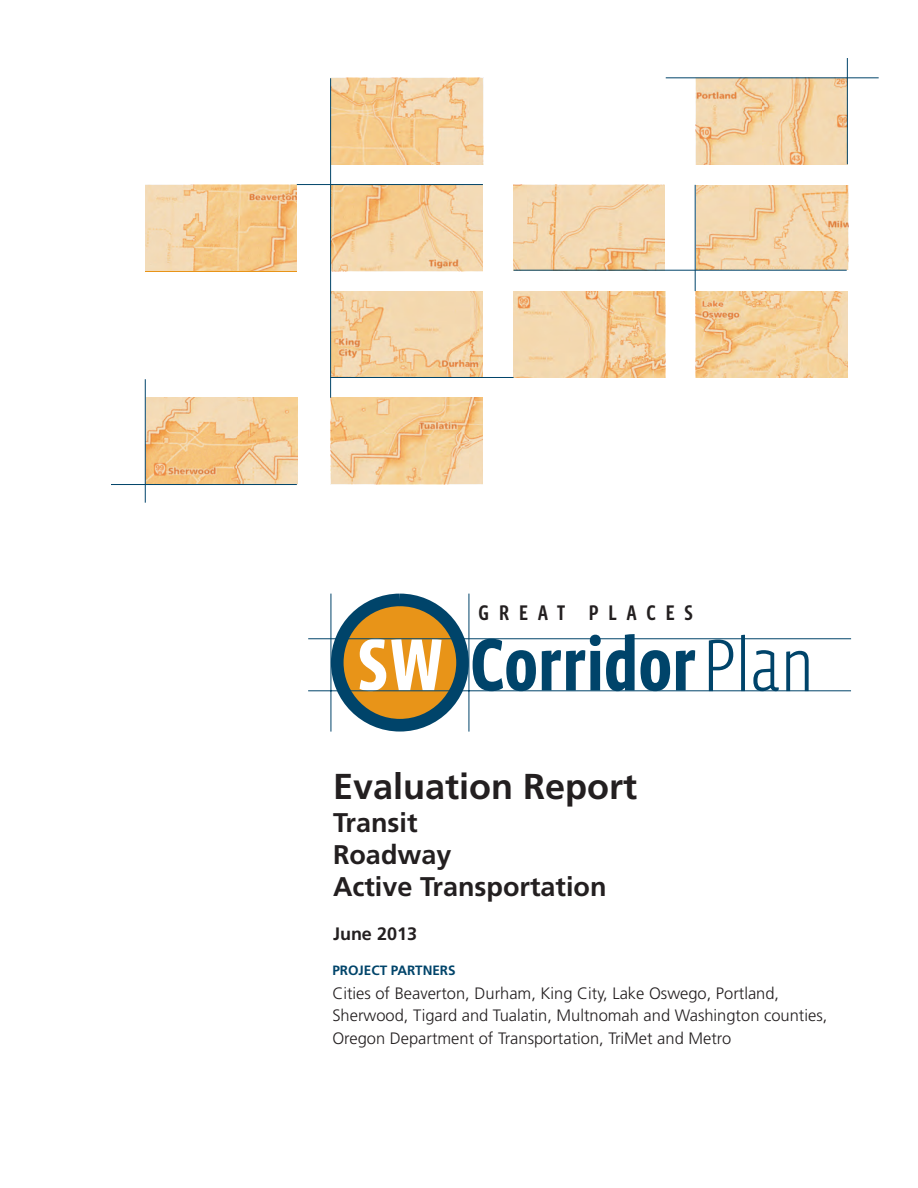
<style>
.page{position:relative;width:918px;height:1188px;background:#fff}
.page>*{position:absolute;margin:0;border:0;box-sizing:border-box;transform-origin:0 0}
.t1{font:700 75.75px "Vista Sans Nar";color:#00446a}
.t2{font:700 36px "Frutiger LT Std";color:#231f20}
.t3{font:700 27px "Frutiger LT Std";color:#231f20}
.t4{font:500 21.6px "Vista Sans Nar";letter-spacing:.44em;color:#231f20}
.t5{font:700 18px "Frutiger LT Std";color:#231f20}
.t6{font:300 16.5px/22.5px "Frutiger LT Std";color:#231f20}
.t7{font:700 13.5px "Frutiger LT Std";color:#00446a}
.s1{color:#fff}
.s2{font-weight:300}
</style>
<div class="page">
<img style="left:331px;top:185px;width:151px;height:86px">
<img style="left:514px;top:184px;width:151px;height:86px">
<img style="left:331px;top:291px;width:152px;height:86px">
<img style="left:696px;top:78px;width:151px;height:86px">
<img style="left:696px;top:163px;width:67px;height:1px">
<img style="left:331px;top:78px;width:153px;height:85px">
<img style="left:331px;top:163px;width:138px;height:1px">
<svg style="left:469px;top:163px;width:15px;height:1px"></svg>
<img style="left:146px;top:398px;width:152px;height:86px">
<img style="left:331px;top:398px;width:151px;height:86px">
<img style="left:146px;top:184px;width:151px;height:87px">
<img style="left:697px;top:185px;width:152px;height:85px">
<img style="left:696px;top:291px;width:152px;height:87px">
<img style="left:514px;top:291px;width:151px;height:87px">
<svg style="left:331px;top:594px;width:138px;height:138px;background:#9a7934"></svg>
<hr style="left:308px;top:690px;width:543px;height:1px;background:#00446a">
<hr style="left:330px;top:594px;width:1px;height:138px;background:#00446a">
<hr style="left:468px;top:594px;width:1px;height:138px;background:#00446a">
<hr style="left:308px;top:638px;width:543px;height:1px;background:#00446a">
<hr style="left:330px;top:78px;width:1px;height:320px;background:#00446a">
<hr style="left:847px;top:58px;width:1px;height:106px;background:#00446a">
<hr style="left:666px;top:77px;width:213px;height:1px;background:#00446a">
<hr style="left:297px;top:184px;width:186px;height:1px;background:#00446a">
<hr style="left:111px;top:484px;width:186px;height:1px;background:#00446a">
<hr style="left:145px;top:379px;width:1px;height:124px;background:#00446a">
<hr style="left:330px;top:377px;width:184px;height:1px;background:#00446a">
<hr style="left:695px;top:185px;width:1px;height:106px;background:#00446a">
<hr style="left:514px;top:270px;width:333px;height:1px;background:#00446a">
<p class="t4" style="left:478px;top:603px;width:216px">GREAT PLACES</p>
<p class="t1" style="left:357px;top:631px;width:459px"><span class="s1">SW</span> Corridor <span class="s2">Plan</span></p>
<p class="t2" style="left:333px;top:765px;width:306px">Evaluation Report</p>
<p class="t3" style="left:333px;top:806px;width:86px">Transit</p>
<p class="t3" style="left:333px;top:839px;width:120px">Roadway</p>
<p class="t3" style="left:333px;top:871px;width:275px">Active Transportation</p>
<p class="t5" style="left:333px;top:923px;width:86px">June 2013</p>
<p class="t7" style="left:332px;top:963px;width:125px">PROJECT PARTNERS</p>
<p class="t6" style="left:332px;top:982px;width:496px">Cities of Beaverton, Durham, King City, Lake Oswego, Portland,<br>Sherwood, Tigard and Tualatin, Multnomah and Washington counties,<br>Oregon Department of Transportation, TriMet and Metro</p>
</div>
